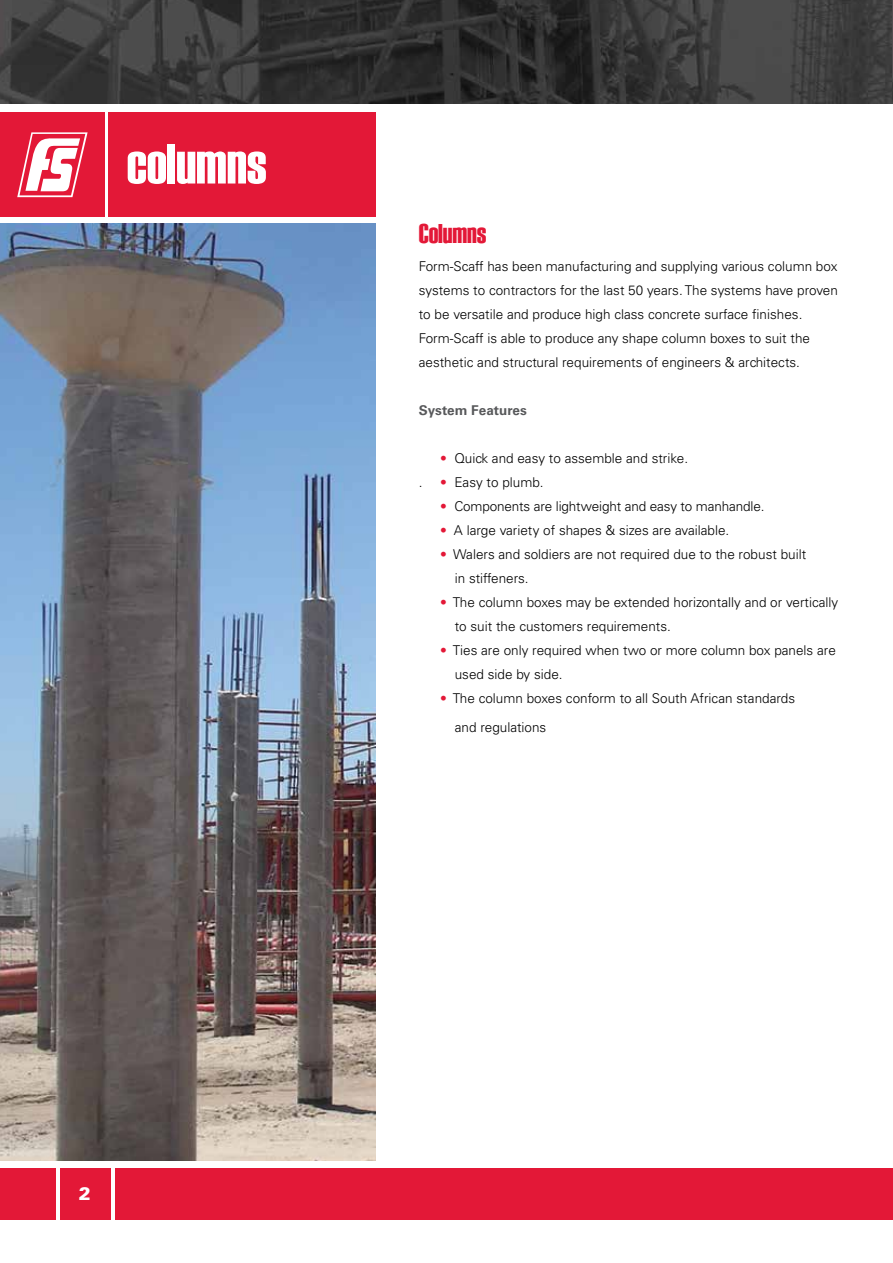
<style>
.page{position:relative;width:893px;height:1263px;background:#fff}
.page>*{position:absolute;margin:0;border:0;box-sizing:border-box;transform-origin:0 0}
.t1{font:56.1px "Haettenschweiler";color:#fff}
.t2{font:27px "Haettenschweiler";color:#e31837}
.t3{font:900 18px "Univers LT Std";color:#fff}
.t4{font:300 13.5px/24px "Univers LT Std";color:#000}
.t5{font:700 13.5px "Univers LT Std";color:#58595b}
.s1{color:#e31837}
</style>
<div class="page">
<div style="left:60px;top:1169px;width:51px;height:51px;background:#e31837"></div>
<div style="left:115px;top:1169px;width:778px;height:51px;background:#e31837"></div>
<img style="left:0;top:0;width:893px;height:104px">
<div style="left:0;top:1169px;width:56px;height:51px;background:#e31837"></div>
<div style="left:0;top:113px;width:105px;height:104px;background:#e31837"></div>
<svg style="left:17px;top:132px;width:71px;height:65px"></svg>
<div style="left:108px;top:113px;width:267px;height:104px;background:#e31837"></div>
<img style="left:0;top:223px;width:375px;height:938px">
<h1 class="t1" style="left:127px;top:132px;width:141px">columns</h1>
<h2 class="t2" style="left:419px;top:218px;width:69px">Columns</h2>
<p class="t4" style="left:419px;top:254px;width:421px">Form-Scaff has been manufacturing and supplying various column box systems to contractors for the last 50 years. The systems have proven to be versatile and produce high class concrete surface finishes.<br>Form-Scaff is able to produce any shape column boxes to suit the aesthetic and structural requirements of engineers &amp; architects.</p>
<p class="t5" style="left:419px;top:403px;width:110px">System Features</p>
<p class="t4" style="left:440px;top:446px;width:250px"><span class="s1">•</span> Quick and easy to assemble and strike.</p>
<p class="t4" style="left:419px;top:470px;width:5px">.</p>
<p class="t4" style="left:440px;top:470px;width:105px"><span class="s1">•</span> Easy to plumb.</p>
<p class="t4" style="left:440px;top:494px;width:326px"><span class="s1">•</span> Components are lightweight and easy to manhandle.</p>
<p class="t4" style="left:440px;top:518px;width:291px"><span class="s1">•</span> A large variety of shapes &amp; sizes are available.</p>
<p class="t4" style="left:455px;top:542px;width:353px;text-indent:-15px"><span class="s1">•</span> Walers and soldiers are not required due to the robust built in stiffeners.</p>
<p class="t4" style="left:455px;top:590px;width:385px;text-indent:-15px"><span class="s1">•</span> The column boxes may be extended horizontally and or vertically to suit the customers requirements.</p>
<p class="t4" style="left:455px;top:638px;width:383px;text-indent:-15px"><span class="s1">•</span> Ties are only required when two or more column box panels are used side by side.</p>
<p class="t4" style="left:455px;top:684px;width:342px;line-height:28.5px;text-indent:-15px"><span class="s1">•</span> The column boxes conform to all South African standards and regulations</p>
<h3 class="t3" style="left:79px;top:1182px;width:14px">2</h3>
</div>
